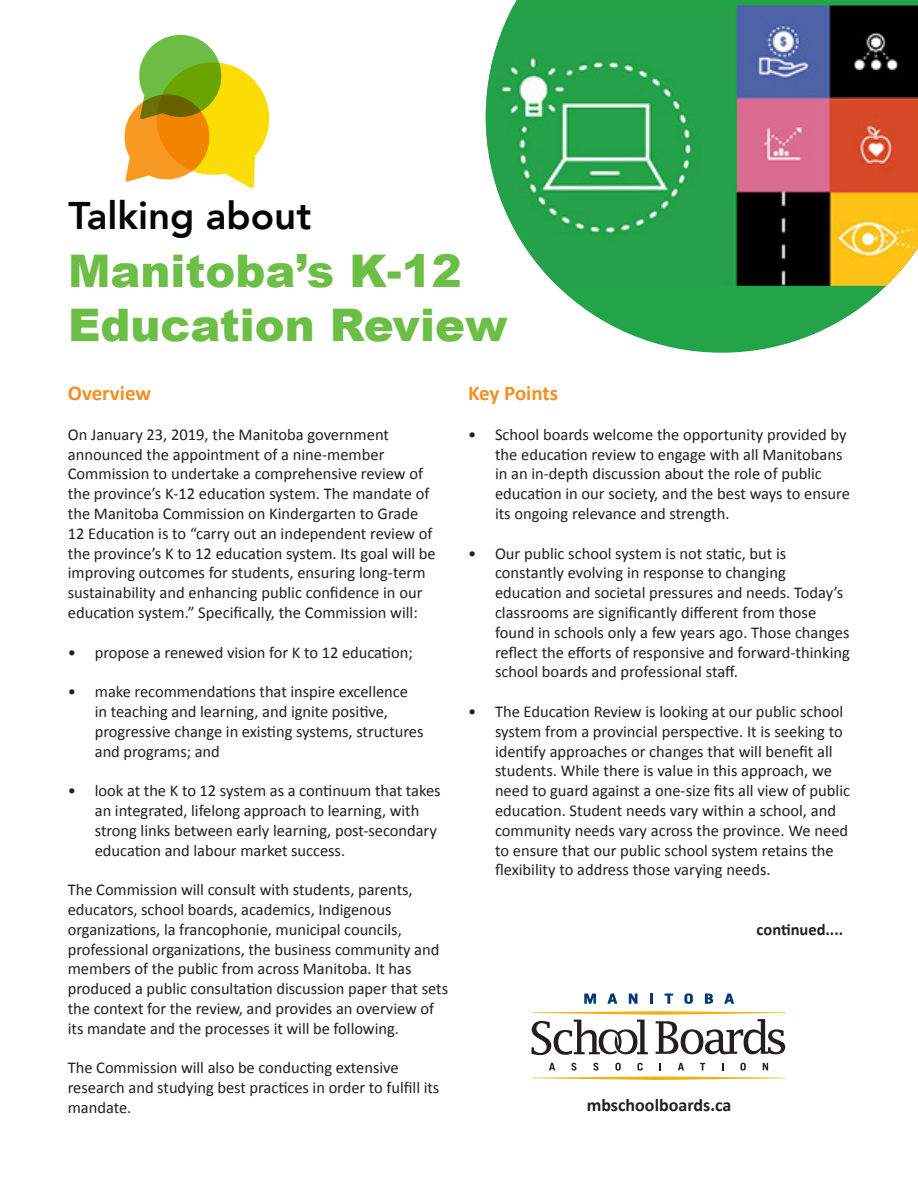
<style>
.page{position:relative;width:918px;height:1188px;background:#fff}
.page>*{position:absolute;margin:0;border:0;box-sizing:border-box;transform-origin:0 0}
.t1{font:900 45px/54px "Arial";color:#6dbe46}
.t2{font:800 38.55px "Avenir";color:#050504}
.t3{font:700 21px "Calibri";color:#f28f20}
.t4{font:700 18px "Calibri";color:#231f20}
.t5{font:16.5px/19.8px "Calibri";letter-spacing:-.005em;color:#231f20}
.t6{font:700 16.5px "Calibri";color:#231f20}
</style>
<div class="page">
<svg style="left:124px;top:35px;width:145px;height:153px"></svg>
<svg style="left:513px;top:0;width:405px;height:353px;fill:#23a449"></svg>
<img style="left:486px;top:6px;width:432px;height:280px">
<svg style="left:584px;top:994px;width:12px;height:10px"></svg>
<svg style="left:607px;top:994px;width:10px;height:10px"></svg>
<svg style="left:629px;top:994px;width:8px;height:10px"></svg>
<svg style="left:650px;top:994px;width:3px;height:10px"></svg>
<svg style="left:665px;top:994px;width:8px;height:10px"></svg>
<svg style="left:684px;top:993px;width:9px;height:11px"></svg>
<svg style="left:705px;top:994px;width:8px;height:10px"></svg>
<svg style="left:724px;top:994px;width:10px;height:10px"></svg>
<svg style="left:532px;top:1063px;width:254px;height:17px"></svg>
<svg style="left:531px;top:1011px;width:255px;height:44px"></svg>
<p class="t2" style="left:69px;top:186px;width:244px">Talking about</p>
<p class="t1" style="left:68px;top:243px;width:441px">Manitoba’s K-12<br>Education Review</p>
<p class="t3" style="left:68px;top:380px;width:85px">Overview</p>
<p class="t5" style="left:68px;top:424px;width:370px">On January 23, 2019, the Manitoba government announced the appointment of a nine-member Commission to undertake a comprehensive review of the province’s K-12 education system. The mandate of the Manitoba Commission on Kindergarten to Grade 12 Education is to “carry out an independent review of the province’s K to 12 education system. Its goal will be improving outcomes for students, ensuring long-term sustainability and enhancing public confidence in our education system.” Specifically, the Commission will:</p>
<p class="t5" style="left:68px;top:642px;width:346px">• propose a renewed vision for K to 12 education;</p>
<p class="t5" style="left:95px;top:682px;width:330px;text-indent:-27px">• make recommendations that inspire excellence in teaching and learning, and ignite positive, progressive change in existing systems, structures and programs; and</p>
<p class="t5" style="left:95px;top:781px;width:347px;text-indent:-27px">• look at the K to 12 system as a continuum that takes an integrated, lifelong approach to learning, with strong links between early learning, post-secondary education and labour market success.</p>
<p class="t5" style="left:68px;top:880px;width:382px">The Commission will consult with students, parents, educators, school boards, academics, Indigenous organizations, la francophonie, municipal councils, professional organizations, the business community and members of the public from across Manitoba. It has produced a public consultation discussion paper that sets the context for the review, and provides an overview of its mandate and the processes it will be following.</p>
<p class="t5" style="left:68px;top:1058px;width:373px">The Commission will also be conducting extensive research and studying best practices in order to fulfill its mandate.</p>
<p class="t3" style="left:468px;top:380px;width:92px">Key Points</p>
<p class="t5" style="left:495px;top:424px;width:356px;text-indent:-27px">• School boards welcome the opportunity provided by the education review to engage with all Manitobans in an in-depth discussion about the role of public education in our society, and the best ways to ensure its ongoing relevance and strength.</p>
<p class="t5" style="left:495px;top:543px;width:356px;text-indent:-27px">• Our public school system is not static, but is constantly evolving in response to changing education and societal pressures and needs. Today’s classrooms are significantly different from those found in schools only a few years ago. Those changes reflect the efforts of responsive and forward-thinking school boards and professional staff.</p>
<p class="t5" style="left:495px;top:702px;width:357px;text-indent:-27px">• The Education Review is looking at our public school system from a provincial perspective. It is seeking to identify approaches or changes that will benefit all students. While there is value in this approach, we need to guard against a one-size fits all view of public education. Student needs vary within a school, and community needs vary across the province. We need to ensure that our public school system retains the flexibility to address those varying needs.</p>
<p class="t6" style="left:757px;top:919px;width:88px">continued....</p>
<p class="t4" style="left:587px;top:1094px;width:146px">mbschoolboards.ca</p>
</div>
